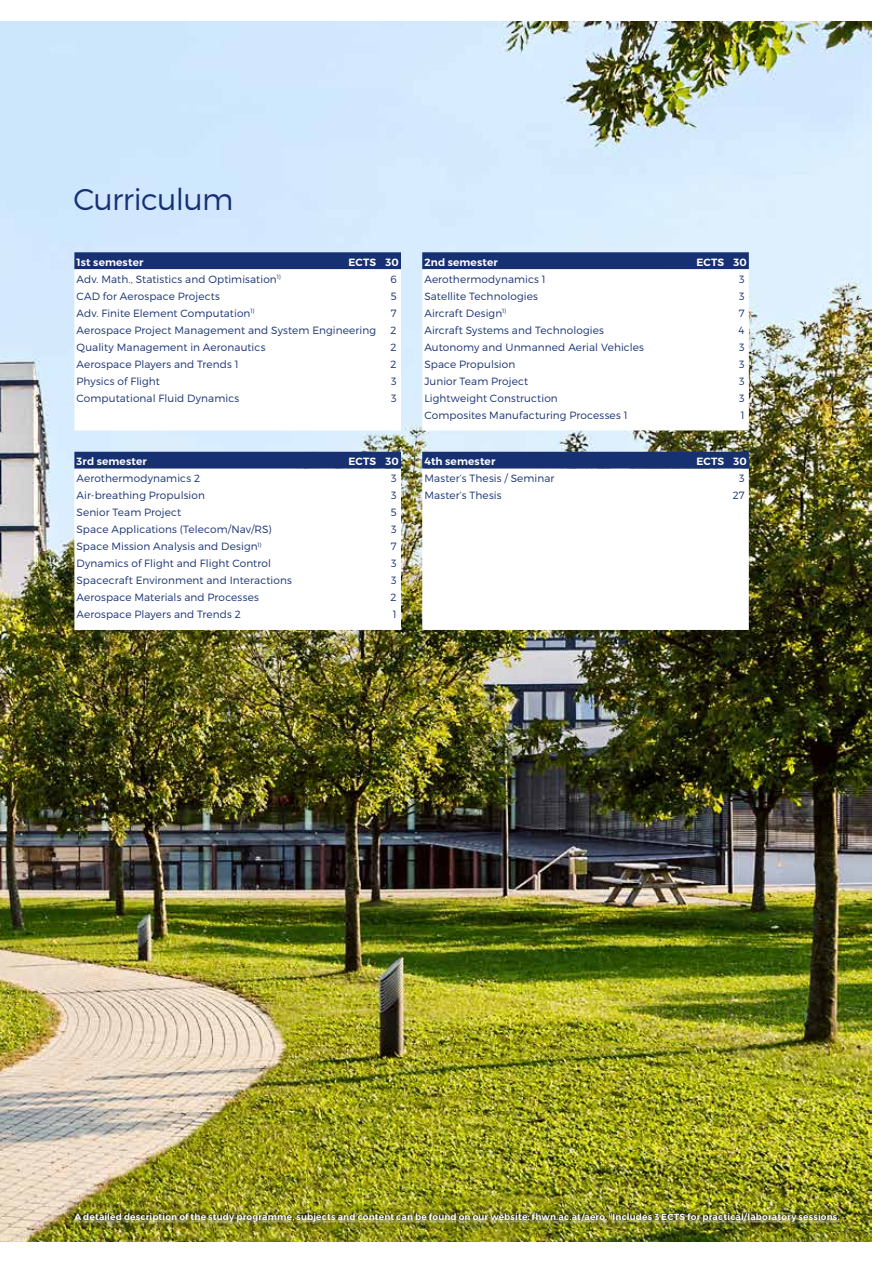
<style>
.page{position:relative;width:893px;height:1263px;background:#fff}
.page>*{position:absolute;margin:0;border:0;box-sizing:border-box;transform-origin:0 0}
.t1{font:300 30px "Montserrat";letter-spacing:-.025em;color:#163072}
.t2{font:300 10.5px "Montserrat";letter-spacing:.01em;color:#163072}
.t3{font:600 10.5px "Montserrat";letter-spacing:.015em;color:#fff}
.t4{font:600 9px "Montserrat";letter-spacing:.015em;color:#fff}
</style>
<div class="page">
<img style="left:0;top:21px;width:872px;height:1220px">
<div style="left:68px;top:1206px;width:781px;height:26px;background:#000;opacity:.95"></div>
<div style="left:73px;top:1214px;width:768px;height:10px;background:#fff;opacity:.75"></div>
<div style="left:73px;top:1211px;width:768px;height:10px;background:#000;opacity:.75"></div>
<div style="left:74px;top:252px;width:327px;height:17px;background:#163072"></div>
<svg style="left:74px;top:269px;width:327px;height:161px"></svg>
<div style="left:422px;top:252px;width:327px;height:17px;background:#163072"></div>
<svg style="left:422px;top:269px;width:327px;height:161px"></svg>
<div style="left:74px;top:452px;width:327px;height:17px;background:#163072"></div>
<svg style="left:74px;top:469px;width:327px;height:161px"></svg>
<div style="left:422px;top:452px;width:327px;height:17px;background:#163072"></div>
<svg style="left:422px;top:469px;width:327px;height:161px"></svg>
<h1 class="t1" style="left:73px;top:181px;width:162px">Curriculum</h1>
<p class="t3" style="left:77px;top:256px;width:68px">1st semester</p>
<p class="t3" style="left:349px;top:256px;width:52px">ECTS 30</p>
<p class="t2" style="left:77px;top:273px;width:206px">Adv. Math., Statistics and Optimisation<sup>1)</sup></p>
<p class="t2" style="left:390px;top:273px;width:8px">6</p>
<p class="t2" style="left:77px;top:290px;width:145px">CAD for Aerospace Projects</p>
<p class="t2" style="left:391px;top:290px;width:7px">5</p>
<p class="t2" style="left:77px;top:307px;width:179px">Adv. Finite Element Computation<sup>1)</sup></p>
<p class="t2" style="left:391px;top:307px;width:7px">7</p>
<p class="t2" style="left:77px;top:324px;width:301px">Aerospace Project Management and System Engineering</p>
<p class="t2" style="left:391px;top:324px;width:8px">2</p>
<p class="t2" style="left:77px;top:341px;width:190px">Quality Management in Aeronautics</p>
<p class="t2" style="left:391px;top:341px;width:8px">2</p>
<p class="t2" style="left:77px;top:358px;width:164px">Aerospace Players and Trends 1</p>
<p class="t2" style="left:391px;top:358px;width:8px">2</p>
<p class="t2" style="left:77px;top:374px;width:85px">Physics of Flight</p>
<p class="t2" style="left:391px;top:374px;width:7px">3</p>
<p class="t2" style="left:77px;top:391px;width:164px">Computational Fluid Dynamics</p>
<p class="t2" style="left:391px;top:391px;width:7px">3</p>
<p class="t3" style="left:77px;top:455px;width:72px">3rd semester</p>
<p class="t3" style="left:349px;top:455px;width:52px">ECTS 30</p>
<p class="t2" style="left:77px;top:472px;width:125px">Aerothermodynamics 2</p>
<p class="t2" style="left:391px;top:472px;width:7px">3</p>
<p class="t2" style="left:77px;top:489px;width:130px">Air-breathing Propulsion</p>
<p class="t2" style="left:391px;top:489px;width:7px">3</p>
<p class="t2" style="left:77px;top:506px;width:106px">Senior Team Project</p>
<p class="t2" style="left:391px;top:506px;width:7px">5</p>
<p class="t2" style="left:77px;top:523px;width:197px">Space Applications (Telecom/Nav/RS)</p>
<p class="t2" style="left:391px;top:523px;width:7px">3</p>
<p class="t2" style="left:77px;top:540px;width:186px">Space Mission Analysis and Design<sup>1)</sup></p>
<p class="t2" style="left:391px;top:540px;width:7px">7</p>
<p class="t2" style="left:77px;top:557px;width:196px">Dynamics of Flight and Flight Control</p>
<p class="t2" style="left:391px;top:557px;width:7px">3</p>
<p class="t2" style="left:77px;top:574px;width:217px">Spacecraft Environment and Interactions</p>
<p class="t2" style="left:391px;top:574px;width:7px">3</p>
<p class="t2" style="left:77px;top:591px;width:184px">Aerospace Materials and Processes</p>
<p class="t2" style="left:391px;top:591px;width:8px">2</p>
<p class="t2" style="left:77px;top:608px;width:166px">Aerospace Players and Trends 2</p>
<p class="t2" style="left:393px;top:608px;width:5px">1</p>
<p class="t3" style="left:424px;top:256px;width:75px">2nd semester</p>
<p class="t3" style="left:696px;top:256px;width:52px">ECTS 30</p>
<p class="t2" style="left:424px;top:273px;width:123px">Aerothermodynamics 1</p>
<p class="t2" style="left:739px;top:273px;width:7px">3</p>
<p class="t2" style="left:424px;top:290px;width:115px">Satellite Technologies</p>
<p class="t2" style="left:739px;top:290px;width:7px">3</p>
<p class="t2" style="left:424px;top:307px;width:83px">Aircraft Design<sup>1)</sup></p>
<p class="t2" style="left:739px;top:307px;width:7px">7</p>
<p class="t2" style="left:424px;top:324px;width:181px">Aircraft Systems and Technologies</p>
<p class="t2" style="left:738px;top:324px;width:8px">4</p>
<p class="t2" style="left:424px;top:341px;width:221px">Autonomy and Unmanned Aerial Vehicles</p>
<p class="t2" style="left:739px;top:341px;width:7px">3</p>
<p class="t2" style="left:424px;top:358px;width:92px">Space Propulsion</p>
<p class="t2" style="left:739px;top:358px;width:7px">3</p>
<p class="t2" style="left:424px;top:374px;width:105px">Junior Team Project</p>
<p class="t2" style="left:739px;top:374px;width:7px">3</p>
<p class="t2" style="left:424px;top:391px;width:135px">Lightweight Construction</p>
<p class="t2" style="left:739px;top:391px;width:7px">3</p>
<p class="t2" style="left:424px;top:408px;width:205px">Composites Manufacturing Processes 1</p>
<p class="t2" style="left:741px;top:408px;width:5px">1</p>
<p class="t3" style="left:424px;top:455px;width:73px">4th semester</p>
<p class="t3" style="left:696px;top:455px;width:52px">ECTS 30</p>
<p class="t2" style="left:424px;top:472px;width:132px">Master‘s Thesis / Seminar</p>
<p class="t2" style="left:739px;top:472px;width:7px">3</p>
<p class="t2" style="left:424px;top:489px;width:79px">Master‘s Thesis</p>
<p class="t2" style="left:733px;top:489px;width:13px">27</p>
<p class="t4" style="left:74px;top:1212px;width:767px">A detailed description of the study programme, subjects and content can be found on our website: fhwn.ac.at/aero. <sup>1)</sup>Includes 3 ECTS for practical/laboratory sessions.</p>
</div>
